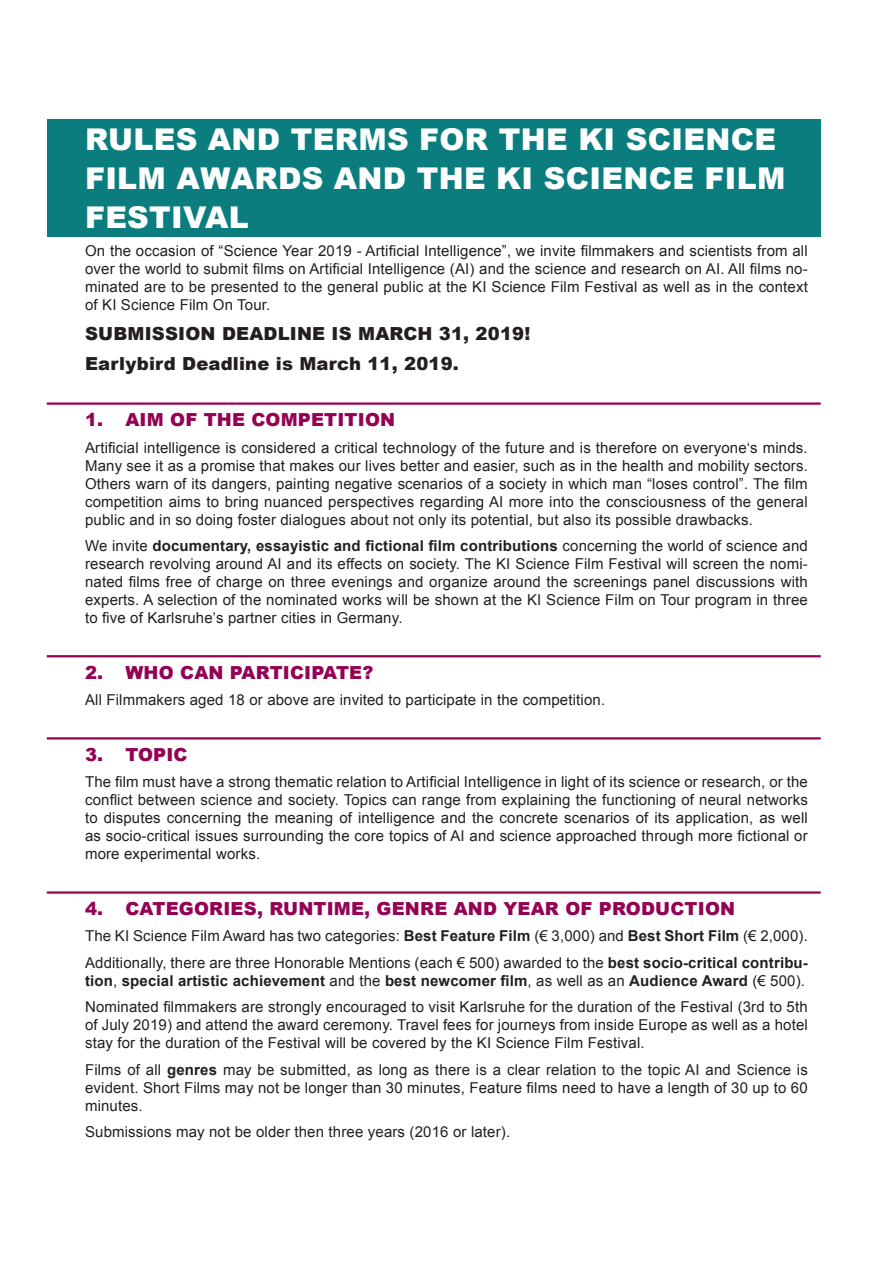
<style>
.page{position:relative;width:893px;height:1263px;background:#fff}
.page>*{position:absolute;margin:0;border:0;box-sizing:border-box;transform-origin:0 0}
.Head{font:900 30px/39px "Arial";letter-spacing:.01em;color:#fff}
.t1{font:900 18px "Arial";letter-spacing:.01em;color:#940254}
.Subhead{font:900 18px "Arial";letter-spacing:.01em;color:#231f20}
.Fließ{font:15px/18px "Arial";letter-spacing:.01em;color:#231f20;text-align:justify}
.s1{font-weight:700}
</style>
<div class="page">
<hr style="left:47px;top:402px;width:774px;height:3px;background:#940254">
<hr style="left:47px;top:655px;width:774px;height:2px;background:#940254">
<hr style="left:47px;top:737px;width:774px;height:2px;background:#940254">
<hr style="left:47px;top:891px;width:774px;height:3px;background:#940254">
<div style="left:47px;top:119px;width:774px;height:118px;background:#0b7d7e"></div>
<p class="Head" style="left:85px;top:119px;width:702px">RULES AND TERMS FOR THE KI SCIENCE<br>FILM AWARDS AND THE KI SCIENCE FILM<br>FESTIVAL</p>
<p class="Fließ" style="left:85px;top:242px;width:724px">On the occasion of “Science Year 2019 - Artificial Intelligence”, we invite filmmakers and scientists from all over the world to submit films on Artificial Intelligence (AI) and the science and research on AI. All films no&shy;minated are to be presented to the general public at the KI Science Film Festival as well as in the context of KI Science Film On Tour.</p>
<p class="Subhead" style="left:85px;top:321px;width:447px">SUBMISSION DEADLINE IS MARCH 31, 2019!</p>
<p class="Subhead" style="left:85px;top:351px;width:375px">Earlybird Deadline is March 11, 2019.</p>
<p class="t1" style="left:85px;top:406px;width:312px">1. AIM OF THE COMPETITION</p>
<p class="Fließ" style="left:85px;top:438px;width:724px">Artificial intelligence is considered a critical technology of the future and is therefore on everyone‘s minds.<br>Many see it as a promise that makes our lives better and easier, such as in the health and mobility sectors.<br>Others warn of its dangers, painting negative scenarios of a society in which man “loses control”. The film competition aims to bring nuanced perspectives regarding AI more into the consciousness of the general public and in so doing foster dialogues about not only its potential, but also its possible drawbacks.</p>
<p class="Fließ" style="left:85px;top:537px;width:724px">We invite <span class="s1">documentary, essayistic and fictional film contributions</span> concerning the world of science and research revolving around AI and its effects on society. The KI Science Film Festival will screen the nomi&shy;nated films free of charge on three evenings and organize around the screenings panel discussions with experts. A selection of the nominated works will be shown at the KI Science Film on Tour program in three to five of Karlsruhe’s partner cities in Germany.</p>
<p class="t1" style="left:85px;top:659px;width:290px">2. WHO CAN PARTICIPATE?</p>
<p class="Fließ" style="left:85px;top:691px;width:522px">All Filmmakers aged 18 or above are invited to participate in the competition.</p>
<p class="t1" style="left:85px;top:741px;width:104px">3. TOPIC</p>
<p class="Fließ" style="left:85px;top:773px;width:724px">The film must have a strong thematic relation to Artificial Intelligence in light of its science or research, or the conflict between science and society. Topics can range from explaining the functioning of neural networks to disputes concerning the meaning of intelligence and the concrete scenarios of its application, as well as socio-critical issues surrounding the core topics of AI and science approached through more fictional or more experimental works.</p>
<p class="t1" style="left:85px;top:895px;width:652px">4. CATEGORIES, RUNTIME, GENRE AND YEAR OF PRODUCTION</p>
<p class="Fließ" style="left:85px;top:927px;width:724px">The KI Science Film Award has two categories: <span class="s1">Best Feature Film</span> (€ 3,000) and <span class="s1">Best Short Film</span> (€ 2,000).</p>
<p class="Fließ" style="left:85px;top:954px;width:724px">Additionally, there are three Honorable Mentions (each € 500) awarded to the <span class="s1">best socio-critical contribu&shy;tion</span>, <span class="s1">special artistic achievement</span> and the <span class="s1">best newcomer film</span>, as well as an <span class="s1">Audience Award</span> (€ 500).</p>
<p class="Fließ" style="left:85px;top:998px;width:724px">Nominated filmmakers are strongly encouraged to visit Karlsruhe for the duration of the Festival (3rd to 5th of July 2019) and attend the award ceremony. Travel fees for journeys from inside Europe as well as a hotel stay for the duration of the Festival will be covered by the KI Science Film Festival.</p>
<p class="Fließ" style="left:85px;top:1061px;width:724px">Films of all <span class="s1">genres</span> may be submitted, as long as there is a clear relation to the topic AI and Science is evident. Short Films may not be longer than 30 minutes, Feature films need to have a length of 30 up to 60 minutes.</p>
<p class="Fließ" style="left:85px;top:1123px;width:427px">Submissions may not be older then three years (2016 or later).</p>
</div>
